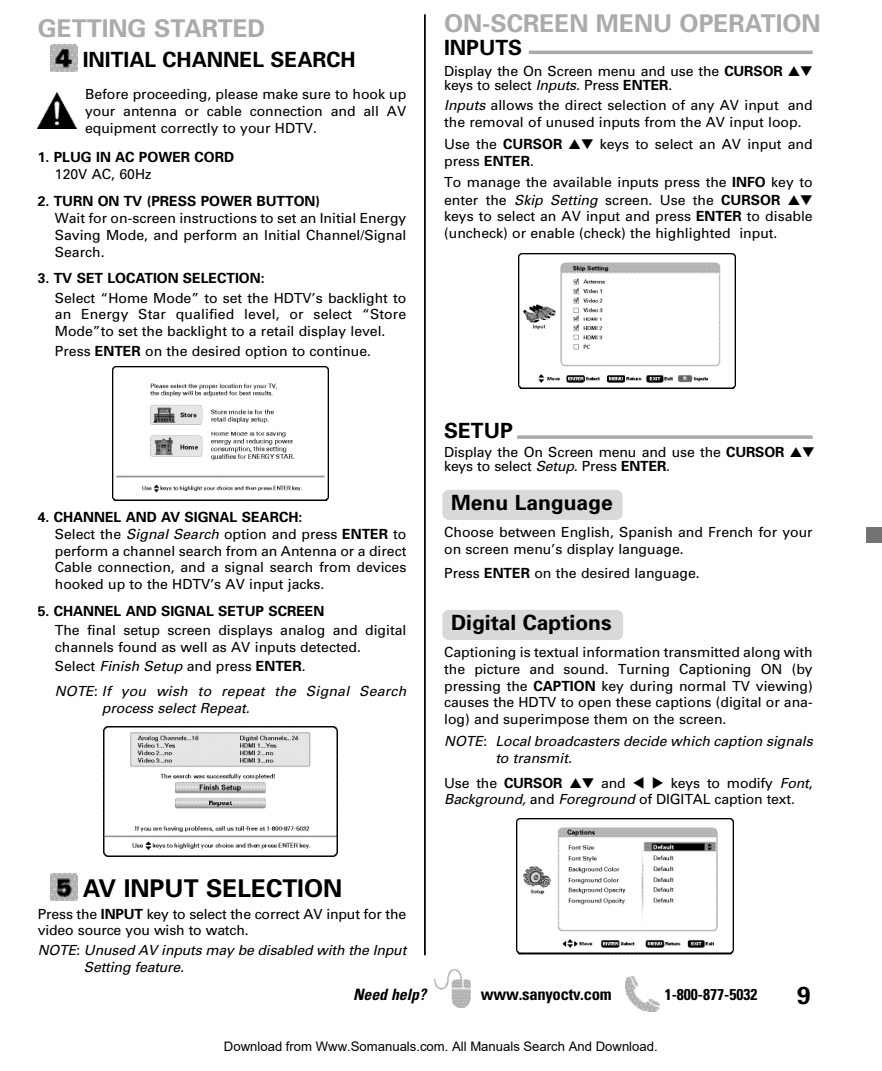
<style>
.page{position:relative;width:882px;height:1071px;background:#fff}
.page>*{position:absolute;margin:0;border:0;box-sizing:border-box;transform-origin:0 0}
.t1{font:700 24.5px "Univers";color:#ababab}
.t2{font:700 24.5px "Univers";color:#000}
.t3{font:700 21px "Univers";color:#000}
.t4{font:700 condensed 16.62px "Univers";letter-spacing:-.015em;color:#000}
.t5{font:700 condensed 15.75px "Univers";color:#000}
.t6{font:italic 700 condensed 15.75px "Univers";color:#000}
.t7{font:14px/16.8px "Univers";color:#000}
.t8{font:italic 14px/16.8px "Univers";color:#000}
.t9{font:700 14px "Univers";color:#000}
.t10{font:italic 14px/24.3px "Univers";letter-spacing:.02em;color:#000}
.t11{font:13.12px "Arial";color:#000}
.s1{font-weight:700}
.s2{font-style:italic}
.s3{font-style:normal}
.s4{font-weight:700;font-style:normal}
</style>
<div class="page">
<img style="left:435px;top:969px;width:36px;height:39px">
<img style="left:625px;top:976px;width:35px;height:35px">
<img style="left:38px;top:93px;width:38px;height:36px">
<img style="left:50px;top:45px;width:27px;height:27px">
<img style="left:50px;top:874px;width:27px;height:27px">
<div style="left:867px;top:528px;width:15px;height:15px;background:#737373"></div>
<svg style="left:104px;top:856px;width:233px;height:1px"></svg>
<img style="left:104px;top:726px;width:233px;height:76px">
<img style="left:104px;top:802px;width:233px;height:54px">
<img style="left:519px;top:254px;width:217px;height:66px">
<img style="left:519px;top:320px;width:217px;height:69px">
<div style="left:442px;top:490px;width:181px;height:30px;background:#d9d9d9;border-radius:6px"></div>
<div style="left:442px;top:610px;width:181px;height:30px;background:#d9d9d9;border-radius:6px"></div>
<img style="left:517px;top:819px;width:217px;height:66px">
<img style="left:517px;top:885px;width:217px;height:69px">
<hr style="left:424px;top:14px;width:2px;height:941px;background:#000">
<hr style="left:529px;top:51px;width:284px;height:3px;background:#ababab">
<svg style="left:517px;top:435px;width:296px;height:4px"></svg>
<img style="left:113px;top:367px;width:215px;height:66px">
<img style="left:113px;top:433px;width:215px;height:68px">
<h1 class="t1" style="left:38px;top:20px;width:229px">GETTING STARTED</h1>
<h2 class="t3" style="left:83px;top:52px;width:275px">INITIAL CHANNEL SEARCH</h2>
<p class="t7" style="left:85px;top:87px;width:323px;text-align:justify">Before proceeding, please make sure to hook up your antenna or cable connection and all AV equipment correctly to your HDTV.</p>
<p class="t9" style="left:38px;top:152px;width:198px">1. PLUG IN AC POWER CORD</p>
<p class="t7" style="left:55px;top:167px;width:98px">120V AC, 60Hz</p>
<p class="t9" style="left:38px;top:196px;width:284px">2. TURN ON TV (PRESS POWER BUTTON)</p>
<p class="t7" style="left:55px;top:211px;width:353px;text-align:justify">Wait for on-screen instructions to set an Initial Energy Saving Mode, and perform an Initial Channel/Signal Search.</p>
<p class="t9" style="left:38px;top:273px;width:228px">3. TV SET LOCATION SELECTION:</p>
<p class="t7" style="left:55px;top:291px;width:353px;text-align:justify">Select “Home Mode” to set the HDTV’s backlight to an Energy Star qualified level, or select “Store Mode”to set the backlight to a retail display level.</p>
<p class="t7" style="left:55px;top:344px;width:318px">Press <span class="s1">ENTER</span> on the desired option to continue.</p>
<p class="t7" style="left:55px;top:510px;width:353px;text-indent:-17px"><span class="s1">4. CHANNEL AND AV SIGNAL SEARCH:<br></span>Select the <span class="s2">Signal Search</span> option and press <span class="s1">ENTER</span> to perform a channel search from an Antenna or a direct Cable connection, and a signal search from devices hooked up to the HDTV’s AV input jacks.</p>
<p class="t9" style="left:38px;top:606px;width:288px">5. CHANNEL AND SIGNAL SETUP SCREEN</p>
<p class="t7" style="left:55px;top:623px;width:353px">The final setup screen displays analog and digital channels found as well as AV inputs detected.</p>
<p class="t10" style="left:55px;top:656px;width:353px"><span class="s3">Select</span> Finish Setup <span class="s3">and press</span> <span class="s4">ENTER</span><span class="s3">.<br></span>NOTE: If you wish to repeat the Signal Search</p>
<p class="t8" style="left:102px;top:701px;width:149px">process select Repeat.</p>
<h1 class="t2" style="left:83px;top:879px;width:261px">AV INPUT SELECTION</h1>
<p class="t7" style="left:38px;top:907px;width:370px">Press the <span class="s1">INPUT</span> key to select the correct AV input for the video source you wish to watch.</p>
<p class="t8" style="left:84px;top:943px;width:324px;text-indent:-46px">NOTE: Unused AV inputs may be disabled with the Input<br>Setting feature.</p>
<h1 class="t1" style="left:444px;top:14px;width:378px">ON-SCREEN MENU OPERATION</h1>
<p class="t7" style="left:444px;top:65px;width:370px;line-height:14px">Display the On Screen menu and use the <span class="s1">CURSOR</span> ▲▼ keys to select <span class="s2">Inputs.</span> Press <span class="s1">ENTER</span>.</p>
<p class="t7" style="left:444px;top:98px;width:370px"><span class="s2">Inputs</span> allows the direct selection of any AV input and the removal of unused inputs from the AV input loop.</p>
<p class="t7" style="left:444px;top:138px;width:370px;line-height:16.3px">Use the <span class="s1">CURSOR</span> ▲▼ keys to select an AV input and press <span class="s1">ENTER</span>.</p>
<p class="t7" style="left:444px;top:175px;width:370px;text-align:justify">To manage the available inputs press the <span class="s1">INFO</span> key to enter the <span class="s2">Skip Setting</span> screen. Use the <span class="s1">CURSOR</span> ▲▼ keys to select an AV input and press <span class="s1">ENTER</span> to disable (uncheck) or enable (check) the highlighted input.</p>
<h2 class="t3" style="left:444px;top:40px;width:80px">INPUTS</h2>
<h2 class="t3" style="left:444px;top:423px;width:70px">SETUP</h2>
<p class="t7" style="left:444px;top:446px;width:372px;line-height:14px">Display the On Screen menu and use the <span class="s1">CURSOR</span> ▲▼ keys to select <span class="s2">Setup.</span> Press <span class="s1">ENTER</span>.</p>
<h2 class="t3" style="left:451px;top:495px;width:163px">Menu Language</h2>
<p class="t7" style="left:444px;top:525px;width:370px">Choose between English, Spanish and French for your on screen menu’s display language.</p>
<p class="t7" style="left:444px;top:566px;width:257px">Press <span class="s1">ENTER</span> on the desired language.</p>
<h2 class="t3" style="left:451px;top:615px;width:162px">Digital Captions</h2>
<p class="t7" style="left:444px;top:645px;width:370px;text-align:justify">Captioning is textual information transmitted along with the picture and sound. Turning Captioning ON (by pressing the <span class="s1">CAPTION</span> key during normal TV viewing) causes the HDTV to open these captions (digital or ana&shy;log) and superimpose them on the screen.</p>
<p class="t8" style="left:495px;top:734px;width:319px;text-indent:-51px">NOTE: Local broadcasters decide which caption signals to transmit.</p>
<p class="t7" style="left:444px;top:776px;width:183px">Use the <span class="s1">CURSOR</span> ▲▼ and</p>
<p class="t7" style="left:444px;top:776px;width:370px;line-height:16.3px;text-indent:227px">keys to modify <span class="s2">Font</span>,<br><span class="s2">Background,</span> and <span class="s2">Foreground</span> of DIGITAL caption text.</p>
<p class="t6" style="left:353px;top:989px;width:74px">Need help?</p>
<p class="t4" style="left:481px;top:988px;width:133px">www.sanyoctv.com</p>
<p class="t5" style="left:665px;top:989px;width:94px">1-800-877-5032</p>
<h1 class="t2" style="left:797px;top:986px;width:15px">9</h1>
<p class="t11" style="left:224px;top:1039px;width:435px">Download from Www.Somanuals.com. All Manuals Search And Download.</p>
</div>
